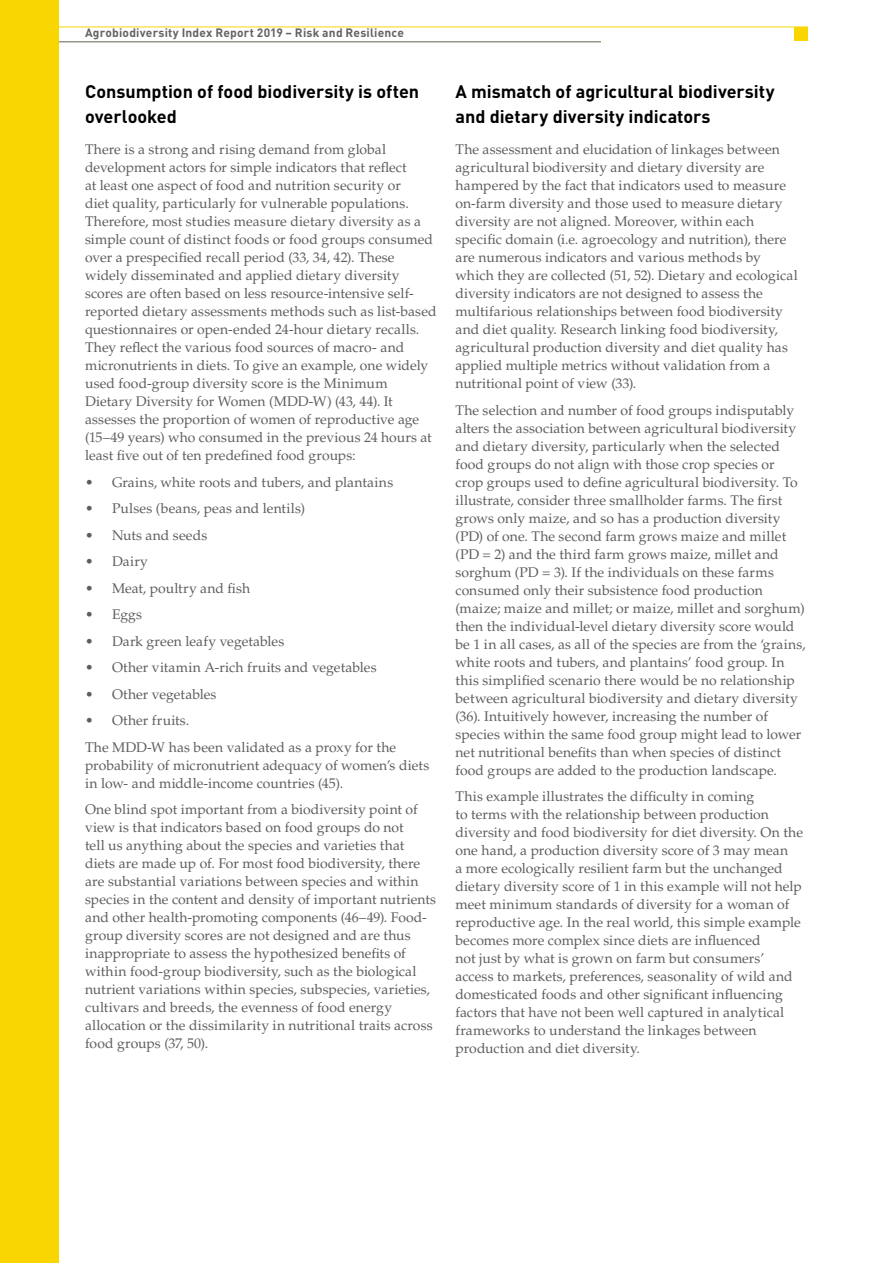
<style>
.page{position:relative;width:893px;height:1263px;background:#fff}
.page>*{position:absolute;margin:0;border:0;box-sizing:border-box;transform-origin:0 0}
.t1{font:700 18px/25.5px "DIN";color:#000}
.t2{font:13.95px/18px "Palatino LT Std";letter-spacing:.005em;color:#5f5e5e}
.t3{font:700 12px "DIN";letter-spacing:.015em;color:#646363}
</style>
<div class="page">
<hr style="left:0;top:41px;width:601px;height:1px;background:#60604d">
<hr style="left:0;top:27px;width:808px;height:1px;background:#f9d600">
<div style="left:795px;top:27px;width:13px;height:14px;background:#f9d600"></div>
<div style="left:0;top:0;width:59px;height:1263px;background:#f9d600"></div>
<p class="t3" style="left:85px;top:25px;width:320px">Agrobiodiversity Index Report 2019 – Risk and Resilience</p>
<p class="t1" style="left:85px;top:78px;width:336px">Consumption of food biodiversity is often overlooked</p>
<p class="t2" style="left:85px;top:141px;width:353px">There is a strong and rising demand from global development actors for simple indicators that reflect<br>at least one aspect of food and nutrition security or<br>diet quality, particularly for vulnerable populations.<br>Therefore, most studies measure dietary diversity as a simple count of distinct foods or food groups consumed over a prespecified recall period (33, 34, 42). These widely disseminated and applied dietary diversity scores are often based on less resource-intensive self&shy;reported dietary assessments methods such as list-based questionnaires or open-ended 24-hour dietary recalls.<br>They reflect the various food sources of macro- and micronutrients in diets. To give an example, one widely used food-group diversity score is the Minimum Dietary Diversity for Women (MDD-W) (43, 44). It assesses the proportion of women of reproductive age (15–49 years) who consumed in the previous 24 hours at least five out of ten predefined food groups:</p>
<p class="t2" style="left:85px;top:473px;width:310px">• Grains, white roots and tubers, and plantains</p>
<p class="t2" style="left:85px;top:500px;width:221px">• Pulses (beans, peas and lentils)</p>
<p class="t2" style="left:85px;top:526px;width:124px">• Nuts and seeds</p>
<p class="t2" style="left:85px;top:553px;width:64px">• Dairy</p>
<p class="t2" style="left:85px;top:579px;width:167px">• Meat, poultry and fish</p>
<p class="t2" style="left:85px;top:606px;width:58px">• Eggs</p>
<p class="t2" style="left:85px;top:632px;width:201px">• Dark green leafy vegetables</p>
<p class="t2" style="left:85px;top:659px;width:293px">• Other vitamin A-rich fruits and vegetables</p>
<p class="t2" style="left:85px;top:685px;width:133px">• Other vegetables</p>
<p class="t2" style="left:85px;top:707px;width:313px;line-height:26.5px">• Other fruits.<br>The MDD-W has been validated as a proxy for the</p>
<p class="t2" style="left:85px;top:756px;width:346px">probability of micronutrient adequacy of women’s diets in low- and middle-income countries (45).</p>
<p class="t2" style="left:85px;top:801px;width:353px">One blind spot important from a biodiversity point of view is that indicators based on food groups do not<br>tell us anything about the species and varieties that diets are made up of. For most food biodiversity, there are substantial variations between species and within species in the content and density of important nutrients and other health-promoting components (46–49). Food&shy;group diversity scores are not designed and are thus inappropriate to assess the hypothesized benefits of within food-group biodiversity, such as the biological nutrient variations within species, subspecies, varieties, cultivars and breeds, the evenness of food energy allocation or the dissimilarity in nutritional traits across food groups (37, 50).</p>
<p class="t1" style="left:455px;top:78px;width:321px">A mismatch of agricultural biodiversity and dietary diversity indicators</p>
<p class="t2" style="left:455px;top:141px;width:344px">The assessment and elucidation of linkages between agricultural biodiversity and dietary diversity are hampered by the fact that indicators used to measure on-farm diversity and those used to measure dietary diversity are not aligned. Moreover, within each specific domain (i.e. agroecology and nutrition), there are numerous indicators and various methods by which they are collected (51, 52). Dietary and ecological diversity indicators are not designed to assess the multifarious relationships between food biodiversity and diet quality. Research linking food biodiversity, agricultural production diversity and diet quality has applied multiple metrics without validation from a nutritional point of view (33).</p>
<p class="t2" style="left:455px;top:401px;width:352px">The selection and number of food groups indisputably alters the association between agricultural biodiversity and dietary diversity, particularly when the selected food groups do not align with those crop species or crop groups used to define agricultural biodiversity. To illustrate, consider three smallholder farms. The first grows only maize, and so has a production diversity (PD) of one. The second farm grows maize and millet (PD = 2) and the third farm grows maize, millet and sorghum (PD = 3). If the individuals on these farms consumed only their subsistence food production (maize; maize and millet; or maize, millet and sorghum) then the individual-level dietary diversity score would be 1 in all cases, as all of the species are from the ‘grains, white roots and tubers, and plantains’ food group. In this simplified scenario there would be no relationship between agricultural biodiversity and dietary diversity (36). Intuitively however, increasing the number of species within the same food group might lead to lower net nutritional benefits than when species of distinct food groups are added to the production landscape.</p>
<p class="t2" style="left:455px;top:787px;width:349px">This example illustrates the difficulty in coming<br>to terms with the relationship between production diversity and food biodiversity for diet diversity. On the one hand, a production diversity score of 3 may mean<br>a more ecologically resilient farm but the unchanged dietary diversity score of 1 in this example will not help meet minimum standards of diversity for a woman of reproductive age. In the real world, this simple example becomes more complex since diets are influenced<br>not just by what is grown on farm but consumers’ access to markets, preferences, seasonality of wild and domesticated foods and other significant influencing factors that have not been well captured in analytical frameworks to understand the linkages between production and diet diversity.</p>
</div>
